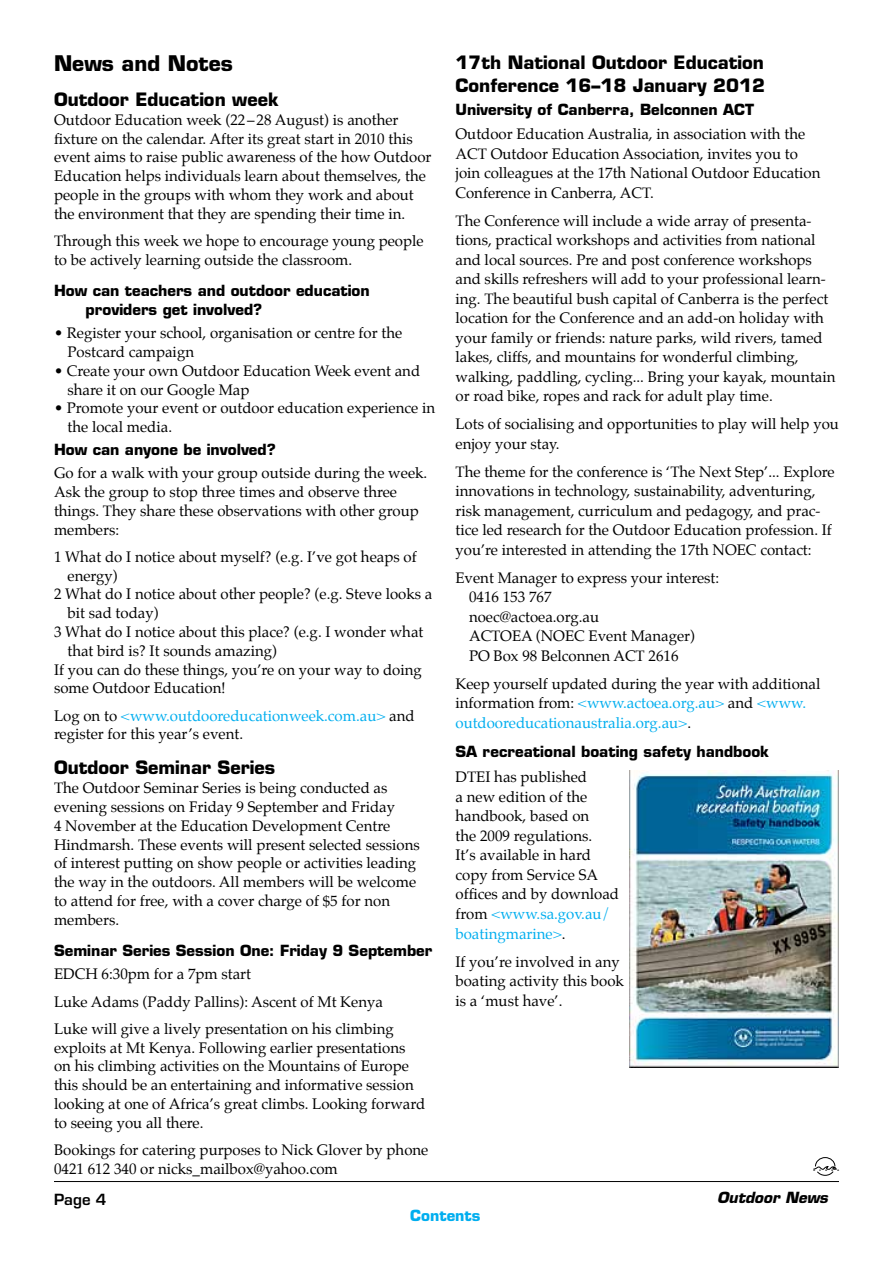
<style>
.page{position:relative;width:893px;height:1263px;background:#fff}
.page>*{position:absolute;margin:0;border:0;box-sizing:border-box;transform-origin:0 0}
.t1{font:700 21px "Eurostile";color:#000}
.t2{font:700 18px/23.1px "Eurostile";color:#000}
.t3{font:15px/19.5px "Palatino";color:#000}
.t4{font:700 15px/18.8px "Eurostile";color:#000}
.t5{font:italic 700 15px "Eurostile";color:#000}
.t6{font:700 15px "Eurostile";color:#00aeef}
.t7{font:600 15px "Eurostile";color:#000}
.t8{font:700 2.1px "Eurostile";color:#000}
.s1{color:#00aeef}
</style>
<div class="page">
<hr style="left:54px;top:1181px;width:785px;height:1px;background:#000">
<svg style="left:813px;top:1157px;width:24px;height:19px"></svg>
<img style="left:629px;top:770px;width:210px;height:297px">
<h1 class="t1" style="left:54px;top:50px;width:180px">News and Notes</h1>
<p class="t2" style="left:54px;top:88px;width:226px">Outdoor Education week</p>
<p class="t3" style="left:54px;top:110px;width:379px;line-height:18.8px">Outdoor Education week (22–28 August) is another fixture on the calendar. After its great start in 2010 this event aims to raise public awareness of the how Outdoor Education helps individuals learn about themselves, the people in the groups with whom they work and about the environment that they are spending their time in.</p>
<p class="t3" style="left:54px;top:232px;width:371px;line-height:18.8px">Through this week we hope to encourage young people to be actively learning outside the classroom.</p>
<p class="t4" style="left:86px;top:281px;width:286px;text-indent:-32px">How can teachers and outdoor education providers get involved?</p>
<p class="t3" style="left:68px;top:324px;width:336px;line-height:18.8px;text-indent:-14px">• Register your school, organisation or centre for the<br>Postcard campaign</p>
<p class="t3" style="left:68px;top:361px;width:354px;line-height:18.8px;text-indent:-14px">• Create your own Outdoor Education Week event and share it on our Google Map</p>
<p class="t3" style="left:68px;top:399px;width:369px;line-height:18.8px;text-indent:-14px">• Promote your event or outdoor education experience in the local media.</p>
<p class="t4" style="left:54px;top:440px;width:223px">How can anyone be involved?</p>
<p class="t3" style="left:54px;top:464px;width:375px;line-height:18.8px">Go for a walk with your group outside during the week.<br>Ask the group to stop three times and observe three things. They share these observations with other group members:</p>
<p class="t3" style="left:54px;top:547px;width:364px">1 What do I notice about myself? (e.g. I’ve got heaps of</p>
<p class="t3" style="left:68px;top:566px;width:52px">energy)</p>
<p class="t3" style="left:54px;top:584px;width:380px">2 What do I notice about other people? (e.g. Steve looks a</p>
<p class="t3" style="left:68px;top:603px;width:93px">bit sad today)</p>
<p class="t3" style="left:54px;top:622px;width:371px">3 What do I notice about this place? (e.g. I wonder what</p>
<p class="t3" style="left:68px;top:641px;width:211px">that bird is? It sounds amazing)</p>
<p class="t3" style="left:54px;top:660px;width:369px">If you can do these things, you’re on your way to doing</p>
<p class="t3" style="left:54px;top:678px;width:173px">some Outdoor Education!</p>
<p class="t3" style="left:54px;top:706px;width:362px;line-height:18.8px">Log on to <span class="s1">&lt;www.outdooreducationweek.com.au&gt;</span> and register for this year’s event.</p>
<p class="t2" style="left:54px;top:756px;width:223px">Outdoor Seminar Series</p>
<p class="t3" style="left:54px;top:779px;width:367px;line-height:18.8px">The Outdoor Seminar Series is being conducted as evening sessions on Friday 9 September and Friday<br>4 November at the Education Development Centre Hindmarsh. These events will present selected sessions of interest putting on show people or activities leading the way in the outdoors. All members will be welcome to attend for free, with a cover charge of $5 for non members.</p>
<p class="t4" style="left:54px;top:941px;width:380px">Seminar Series Session One: Friday 9 September</p>
<p class="t3" style="left:54px;top:960px;width:341px;line-height:27.3px">EDCH 6:30pm for a 7pm start<br>Luke Adams (Paddy Pallins): Ascent of Mt Kenya<br>Luke will give a lively presentation on his climbing</p>
<p class="t3" style="left:54px;top:1038px;width:373px;line-height:18.8px">exploits at Mt Kenya. Following earlier presentations on his climbing activities on the Mountains of Europe this should be an entertaining and informative session looking at one of Africa’s great climbs. Looking forward to seeing you all there.</p>
<p class="t3" style="left:54px;top:1140px;width:376px;line-height:18.8px">Bookings for catering purposes to Nick Glover by phone<br>0421 612 340 or nicks_mailbox@yahoo.com</p>
<p class="t2" style="left:455px;top:50px;width:311px">17th National Outdoor Education<br>Conference 16–18 January 2012</p>
<p class="t4" style="left:455px;top:100px;width:300px">University of Canberra, Belconnen ACT</p>
<p class="t3" style="left:455px;top:124px;width:366px">Outdoor Education Australia, in association with the ACT Outdoor Education Association, invites you to join colleagues at the 17th National Outdoor Education Conference in Canberra, ACT.</p>
<p class="t3" style="left:455px;top:211px;width:381px">The Conference will include a wide array of presenta&shy;tions, practical workshops and activities from national and local sources. Pre and post conference workshops and skills refreshers will add to your professional learn&shy;ing. The beautiful bush capital of Canberra is the perfect location for the Conference and an add-on holiday with your family or friends: nature parks, wild rivers, tamed lakes, cliffs, and mountains for wonderful climbing, walking, paddling, cycling... Bring your kayak, mountain or road bike, ropes and rack for adult play time.</p>
<p class="t3" style="left:455px;top:414px;width:385px">Lots of socialising and opportunities to play will help you enjoy your stay.</p>
<p class="t3" style="left:455px;top:462px;width:381px">The theme for the conference is ‘The Next Step’... Explore innovations in technology, sustainability, adventuring, risk management, curriculum and pedagogy, and prac&shy;tice led research for the Outdoor Education profession. If you’re interested in attending the 17th NOEC contact:</p>
<p class="t3" style="left:469px;top:568px;width:252px;text-indent:-14px">Event Manager to express your interest:<br>0416 153 767<br>noec@actoea.org.au<br>ACTOEA (NOEC Event Manager)<br>PO Box 98 Belconnen ACT 2616</p>
<p class="t3" style="left:455px;top:674px;width:366px">Keep yourself updated during the year with additional information from: <span class="s1">&lt;www.actoea.org.au&gt;</span> and <span class="s1">&lt;www. outdooreducationaustralia.org.au&gt;</span>.</p>
<p class="t4" style="left:455px;top:742px;width:315px">SA recreational boating safety handbook</p>
<p class="t3" style="left:455px;top:767px;width:165px">DTEI has published<br>a new edition of the handbook, based on<br>the 2009 regulations.<br>It’s available in hard copy from Service SA offices and by download from <span class="s1">&lt;www.sa.gov.au/ boatingmarine&gt;</span>.</p>
<p class="t3" style="left:455px;top:952px;width:170px">If you’re involved in any boating activity this book is a ‘must have’.</p>
<p class="t8" style="left:813px;top:1169px;width:3px">O</p>
<p class="t8" style="left:819px;top:1169px;width:3px">E</p>
<p class="t8" style="left:825px;top:1169px;width:3px">A</p>
<p class="t8" style="left:831px;top:1169px;width:3px">S</p>
<p class="t8" style="left:837px;top:1169px;width:3px">A</p>
<p class="t7" style="left:54px;top:1190px;width:54px">Page 4</p>
<p class="t5" style="left:717px;top:1188px;width:112px">Outdoor News</p>
<p class="t6" style="left:410px;top:1206px;width:72px">Contents</p>
</div>
